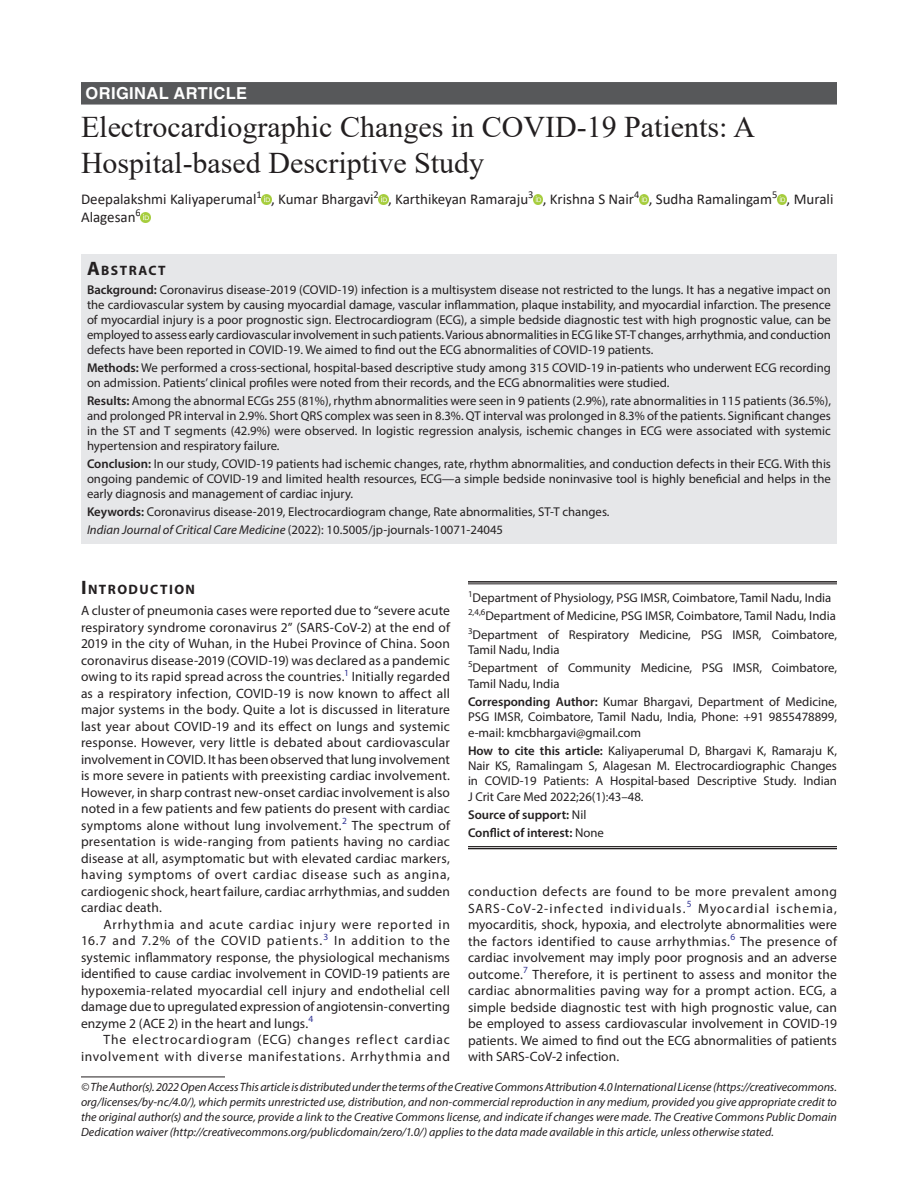
<style>
.page{position:relative;width:918px;height:1188px;background:#fff}
.page>*{position:absolute;margin:0;border:0;box-sizing:border-box;transform-origin:0 0}
.t1{font:30px/36px "Times New Roman";color:#231f20}
.ArticleType{font:700 16.5px "Helvetica LT Std";letter-spacing:.025em;color:#fff}
.AuthorName{font:15px/18px "Calibri";color:#231f20}
.Head-1-first{font:700 13.65px "Myriad Pro";letter-spacing:.105em;color:#231f20}
.AbstractTitle{font:700 13.65px "Myriad Pro";letter-spacing:.105em;color:#231f20}
.Para-NoIndent{font:13.5px/16.5px "Myriad Pro";letter-spacing:.01em;color:#231f20;text-align:justify}
.Para-Indent{font:13.5px/16.5px "Myriad Pro";letter-spacing:.035em;color:#231f20;text-align:justify}
.Para-Indent-2{font:13.5px/16.5px "Myriad Pro";letter-spacing:.06em;color:#231f20;text-align:right}
.Abstract-Para-first{font:12.75px/15px "Myriad Pro";color:#231f20;text-align:justify}
.How_to_Cite{font:12.75px/15.3px "Myriad Pro";color:#231f20;text-align:justify}
.Affiliation{font:12.75px/15.3px "Myriad Pro";color:#231f20}
.Corresponding_Author{font:12.75px/15.3px "Myriad Pro";color:#231f20;text-align:justify}
.Keywords{font:12.75px "Myriad Pro";color:#231f20}
.JT_DOI{font:12.75px "Myriad Pro";color:#231f20}
.Affiliation-first{font:12.75px "Myriad Pro";color:#231f20}
.COI{font:600 12.75px "Myriad Pro";color:#231f20}
.Source{font:600 12.75px "Myriad Pro";color:#231f20}
.FootNote{font:italic 12px/15px "Myriad Pro";color:#231f20;text-align:justify}
.s1{font-size:19.5px}
.s2{font-weight:600}
.s3{font-style:italic}
.s4{font-weight:400}
</style>
<div class="page">
<div style="left:81px;top:82px;width:756px;height:23px;background:#57585a"></div>
<div style="left:81px;top:254px;width:756px;height:26px;background:#e6e7e9"></div>
<div style="left:81px;top:279px;width:756px;height:84px;background:#e6e7e9"></div>
<div style="left:81px;top:357px;width:756px;height:39px;background:#e6e7e9"></div>
<div style="left:81px;top:390px;width:756px;height:69px;background:#e6e7e9"></div>
<div style="left:81px;top:453px;width:756px;height:54px;background:#e6e7e9"></div>
<div style="left:81px;top:501px;width:756px;height:24px;background:#e6e7e9"></div>
<div style="left:81px;top:519px;width:756px;height:24px;background:#e6e7e9"></div>
<svg style="left:262px;top:195px;width:9px;height:9px"></svg>
<svg style="left:379px;top:195px;width:9px;height:9px"></svg>
<svg style="left:534px;top:195px;width:9px;height:9px"></svg>
<svg style="left:640px;top:195px;width:9px;height:9px"></svg>
<svg style="left:777px;top:195px;width:10px;height:9px"></svg>
<svg style="left:141px;top:213px;width:9px;height:9px"></svg>
<hr style="left:81px;top:1077px;width:144px;height:1px;background:#231f20">
<hr style="left:468px;top:581px;width:369px;height:2px;background:#231f20">
<hr style="left:468px;top:584px;width:369px;height:1px;background:#231f20">
<hr style="left:468px;top:846px;width:369px;height:1px;background:#231f20">
<hr style="left:468px;top:848px;width:369px;height:1px;background:#231f20">
<p class="ArticleType" style="left:86px;top:83px;width:163px">ORIGINAL ARTICLE</p>
<p class="t1" style="left:81px;top:108px;width:675px">Electrocardiographic Changes in COVID-19 Patients: A<br>Hospital-based Descriptive Study</p>
<p class="AuthorName" style="left:81px;top:190px;width:754px">Deepalakshmi Kaliyaperumal<sup>1</sup> , Kumar Bhargavi<sup>2</sup> , Karthikeyan Ramaraju<sup>3</sup> , Krishna S Nair<sup>4</sup> , Sudha Ramalingam<sup>5</sup> , Murali<br>Alagesan<sup>6</sup></p>
<p class="AbstractTitle" style="left:87px;top:261px;width:80px"><span class="s1">A</span>BSTRACT</p>
<p class="Abstract-Para-first" style="left:87px;top:282px;width:746px"><span class="s2">Background:</span> Coronavirus disease-2019 (COVID-19) infection is a multisystem disease not restricted to the lungs. It has a negative impact on the cardiovascular system by causing myocardial damage, vascular inflammation, plaque instability, and myocardial infarction. The presence of myocardial injury is a poor prognostic sign. Electrocardiogram (ECG), a simple bedside diagnostic test with high prognostic value, can be employed to assess early cardiovascular involvement in such patients. Various abnormalities in ECG like ST-T changes, arrhythmia, and conduction defects have been reported in COVID-19. We aimed to find out the ECG abnormalities of COVID-19 patients.</p>
<p class="Abstract-Para-first" style="left:87px;top:360px;width:745px"><span class="s2">Methods:</span> We performed a cross-sectional, hospital-based descriptive study among 315 COVID-19 in-patients who underwent ECG recording on admission. Patients’ clinical profiles were noted from their records, and the ECG abnormalities were studied.</p>
<p class="Abstract-Para-first" style="left:87px;top:393px;width:745px"><span class="s2">Results:</span> Among the abnormal ECGs 255 (81%), rhythm abnormalities were seen in 9 patients (2.9%), rate abnormalities in 115 patients (36.5%), and prolonged PR interval in 2.9%. Short QRS complex was seen in 8.3%. QT interval was prolonged in 8.3% of the patients. Significant changes in the ST and T segments (42.9%) were observed. In logistic regression analysis, ischemic changes in ECG were associated with systemic hypertension and respiratory failure.</p>
<p class="Abstract-Para-first" style="left:87px;top:456px;width:746px"><span class="s2">Conclusion:</span> In our study, COVID-19 patients had ischemic changes, rate, rhythm abnormalities, and conduction defects in their ECG. With this ongoing pandemic of COVID-19 and limited health resources, ECG—a simple bedside noninvasive tool is highly beneficial and helps in the early diagnosis and management of cardiac injury.</p>
<p class="Keywords" style="left:87px;top:504px;width:524px"><span class="s2">Keywords:</span> Coronavirus disease-2019, Electrocardiogram change, Rate abnormalities, ST-T changes.</p>
<p class="JT_DOI" style="left:87px;top:522px;width:418px"><span class="s3">Indian Journal of Critical Care Medicine</span> (2022): 10.5005/jp-journals-10071-24045</p>
<p class="Head-1-first" style="left:81px;top:581px;width:116px"><span class="s1">I</span>NTRODUCTION</p>
<p class="Para-NoIndent" style="left:81px;top:602px;width:371px">A cluster of pneumonia cases were reported due to “severe acute respiratory syndrome coronavirus 2” (SARS-CoV-2) at the end of 2019 in the city of Wuhan, in the Hubei Province of China. Soon coronavirus disease-2019 (COVID-19) was declared as a pandemic owing to its rapid spread across the countries.<sup>1</sup> Initially regarded as a respiratory infection, COVID-19 is now known to affect all major systems in the body. Quite a lot is discussed in literature last year about COVID-19 and its effect on lungs and systemic response. However, very little is debated about cardiovascular involvement in COVID. It has been observed that lung involvement is more severe in patients with preexisting cardiac involvement.<br>However, in sharp contrast new-onset cardiac involvement is also noted in a few patients and few patients do present with cardiac symptoms alone without lung involvement.<sup>2</sup> The spectrum of presentation is wide-ranging from patients having no cardiac disease at all, asymptomatic but with elevated cardiac markers, having symptoms of overt cardiac disease such as angina, cardiogenic shock, heart failure, cardiac arrhythmias, and sudden cardiac death.</p>
<p class="Para-Indent" style="left:81px;top:916px;width:371px;text-indent:22px">Arrhythmia and acute cardiac injury were reported in 16.7 and 7.2% of the COVID patients.<sup>3</sup> In addition to the systemic inflammatory response, the physiological mechanisms identified to cause cardiac involvement in COVID-19 patients are hypoxemia-related myocardial cell injury and endothelial cell damage due to upregulated expression of angiotensin-converting enzyme 2 (ACE 2) in the heart and lungs.<sup>4</sup></p>
<p class="Para-Indent-2" style="left:81px;top:1031px;width:370px">The electrocardiogram (ECG) changes reflect cardiac involvement with diverse manifestations. Arrhythmia and</p>
<p class="FootNote" style="left:81px;top:1079px;width:758px">© The Author(s). 2022 Open Access This article is distributed under the terms of the Creative Commons Attribution 4.0 International License (https://creativecommons. org/licenses/by-nc/4.0/), which permits unrestricted use, distribution, and non-commercial reproduction in any medium, provided you give appropriate credit to the original author(s) and the source, provide a link to the Creative Commons license, and indicate if changes were made. The Creative Commons Public Domain Dedication waiver (http://creativecommons.org/publicdomain/zero/1.0/) applies to the data made available in this article, unless otherwise stated.</p>
<p class="Affiliation-first" style="left:468px;top:590px;width:365px"><sup>1</sup>Department of Physiology, PSG IMSR, Coimbatore, Tamil Nadu, India</p>
<p class="Affiliation" style="left:468px;top:608px;width:369px"><sup>2,4,6</sup>Department of Medicine, PSG IMSR, Coimbatore, Tamil Nadu, India</p>
<p class="Affiliation" style="left:468px;top:627px;width:371px"><sup>3</sup>Department of Respiratory Medicine, PSG IMSR, Coimbatore,<br>Tamil Nadu, India</p>
<p class="Affiliation" style="left:468px;top:660px;width:371px"><sup>5</sup>Department of Community Medicine, PSG IMSR, Coimbatore,<br>Tamil Nadu, India</p>
<p class="Corresponding_Author" style="left:468px;top:694px;width:371px"><span class="s2">Corresponding Author:</span> Kumar Bhargavi, Department of Medicine, PSG IMSR, Coimbatore, Tamil Nadu, India, Phone: +91 9855478899, e-mail: kmcbhargavi@gmail.com</p>
<p class="How_to_Cite" style="left:468px;top:743px;width:371px"><span class="s2">How to cite this article:</span> Kaliyaperumal D, Bhargavi K, Ramaraju K, Nair KS, Ramalingam S, Alagesan M. Electrocardiographic Changes in COVID-19 Patients: A Hospital-based Descriptive Study. Indian J Crit Care Med 2022;26(1):43–48.</p>
<p class="Source" style="left:468px;top:807px;width:120px">Source of support: <span class="s4">Nil</span></p>
<p class="COI" style="left:468px;top:825px;width:137px">Conflict of interest: <span class="s4">None</span></p>
<p class="Para-Indent" style="left:468px;top:883px;width:371px">conduction defects are found to be more prevalent among SARS-CoV-2-infected individuals.<sup>5</sup> Myocardial ischemia, myocarditis, shock, hypoxia, and electrolyte abnormalities were the factors identified to cause arrhythmias.<sup>6</sup> The presence of cardiac involvement may imply poor prognosis and an adverse outcome.<sup>7</sup> Therefore, it is pertinent to assess and monitor the cardiac abnormalities paving way for a prompt action. ECG, a simple bedside diagnostic test with high prognostic value, can be employed to assess cardiovascular involvement in COVID-19 patients. We aimed to find out the ECG abnormalities of patients with SARS-CoV-2 infection.</p>
</div>
